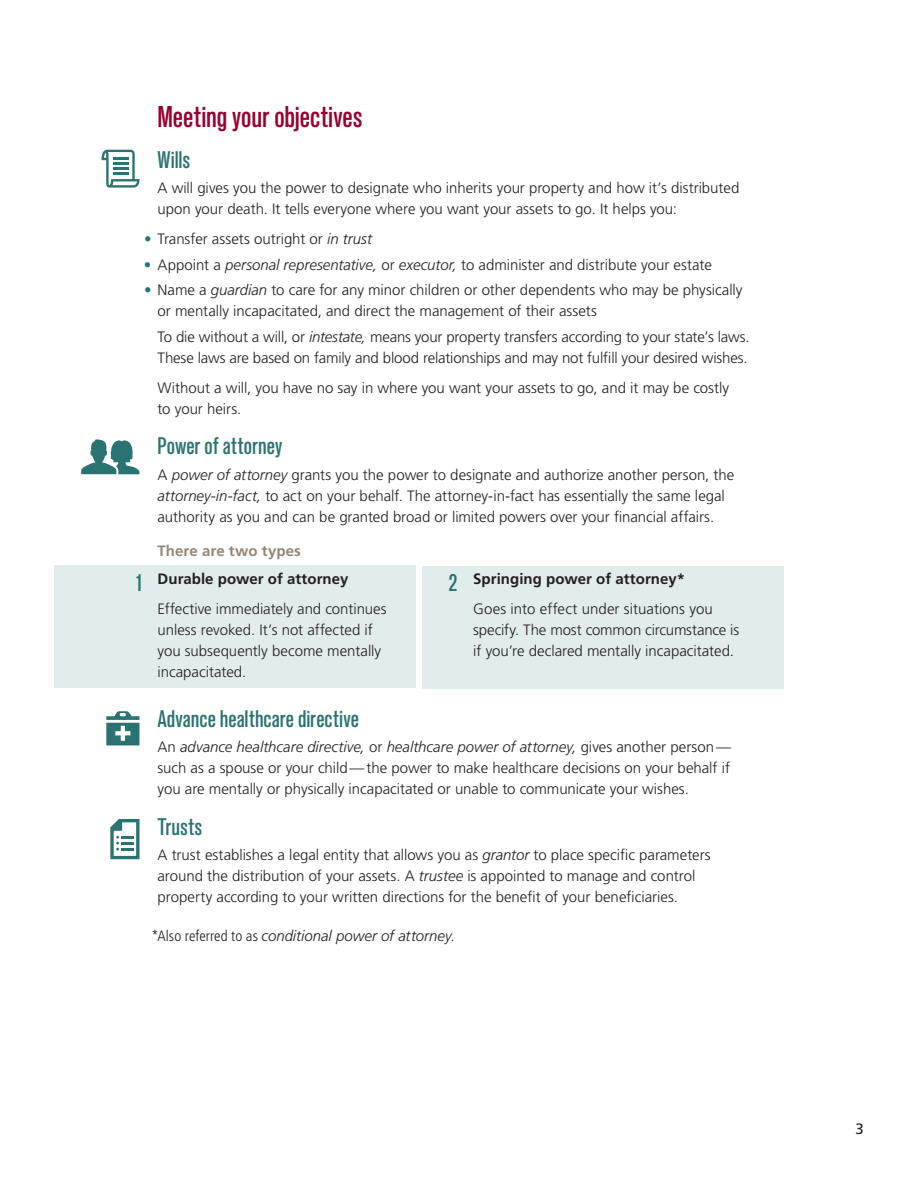
<style>
.page{position:relative;width:918px;height:1188px;background:#fff}
.page>*{position:absolute;margin:0;border:0;box-sizing:border-box;transform-origin:0 0}
.t1{font:500 condensed 30px "Standard CT";letter-spacing:-.005em;color:#98012d}
.t2{font:500 condensed 24px "Standard CT";color:#2b7272}
.t3{font:300 15px/21px "Frutiger LT Std";color:#231f20}
.t4{font:700 15px "Frutiger LT Std";color:#231f20}
.t5{font:italic 300 15px "Frutiger LT Std";color:#231f20}
.t6{font:700 15px "Frutiger LT Std";letter-spacing:.01em;color:#948579}
.t7{font:15px "Frutiger LT Std";color:#231f20}
.s1{color:#2b7272}
.s2{font-style:italic}
.s3{font-style:normal;font-stretch:condensed}
</style>
<div class="page">
<div style="left:423px;top:566px;width:361px;height:122px;background:#e1ecec"></div>
<div style="left:54px;top:565px;width:362px;height:123px;background:#e1ecec"></div>
<svg style="left:102px;top:150px;width:38px;height:38px"></svg>
<svg style="left:81px;top:439px;width:59px;height:35px"></svg>
<svg style="left:106px;top:711px;width:34px;height:34px"></svg>
<svg style="left:110px;top:819px;width:30px;height:40px"></svg>
<h1 class="t1" style="left:158px;top:100px;width:207px">Meeting your objectives</h1>
<h2 class="t2" style="left:158px;top:146px;width:34px">Wills</h2>
<p class="t3" style="left:158px;top:178px;width:583px">A will gives you the power to designate who inherits your property and how it’s distributed upon your death. It tells everyone where you want your assets to go. It helps you:</p>
<p class="t3" style="left:144px;top:229px;width:230px"><span class="s1">•</span> Transfer assets outright or <span class="s2">in trust</span></p>
<p class="t3" style="left:144px;top:255px;width:569px"><span class="s1">•</span> Appoint a <span class="s2">personal representative,</span> or <span class="s2">executor,</span> to administer and distribute your estate</p>
<p class="t3" style="left:158px;top:280px;width:587px;text-indent:-14px"><span class="s1">•</span> Name a <span class="s2">guardian</span> to care for any minor children or other dependents who may be physically or mentally incapacitated, and direct the management of their assets</p>
<p class="t3" style="left:158px;top:327px;width:594px">To die without a will, or <span class="s2">intestate,</span> means your property transfers according to your state’s laws.<br>These laws are based on family and blood relationships and may not fulfill your desired wishes.</p>
<p class="t3" style="left:158px;top:378px;width:573px">Without a will, you have no say in where you want your assets to go, and it may be costly to your heirs.</p>
<h2 class="t2" style="left:158px;top:432px;width:126px">Power of attorney</h2>
<p class="t3" style="left:158px;top:465px;width:578px">A <span class="s2">power of attorney</span> grants you the power to designate and authorize another person, the <span class="s2">attorney-in-fact,</span> to act on your behalf. The attorney-in-fact has essentially the same legal authority as you and can be granted broad or limited powers over your financial affairs.</p>
<p class="t6" style="left:158px;top:542px;width:145px">There are two types</p>
<p class="t4" style="left:158px;top:570px;width:192px">Durable power of attorney</p>
<p class="t3" style="left:158px;top:599px;width:231px">Effective immediately and continues unless revoked. It’s not affected if you subsequently become mentally incapacitated.</p>
<p class="t4" style="left:473px;top:570px;width:213px">Springing power of attorney*</p>
<p class="t3" style="left:473px;top:599px;width:267px">Goes into effect under situations you specify. The most common circumstance is if you’re declared mentally incapacitated.</p>
<h2 class="t2" style="left:136px;top:569px;width:8px">1</h2>
<h2 class="t2" style="left:448px;top:569px;width:11px">2</h2>
<h2 class="t2" style="left:158px;top:704px;width:203px">Advance healthcare directive</h2>
<p class="t3" style="left:158px;top:737px;width:575px;text-align:justify">An <span class="s2">advance healthcare directive,</span> or <span class="s2">healthcare power of attorney,</span> gives another person— such as a spouse or your child—the power to make healthcare decisions on your behalf if you are mentally or physically incapacitated or unable to communicate your wishes.</p>
<h2 class="t2" style="left:158px;top:812px;width:46px">Trusts</h2>
<p class="t3" style="left:158px;top:845px;width:555px">A trust establishes a legal entity that allows you as <span class="s2">grantor</span> to place specific parameters around the distribution of your assets. A <span class="s2">trustee</span> is appointed to manage and control property according to your written directions for the benefit of your beneficiaries.</p>
<p class="t5" style="left:152px;top:927px;width:305px"><span class="s3">*Also referred to as</span> conditional power of attorney.</p>
<p class="t7" style="left:856px;top:1120px;width:10px">3</p>
</div>
